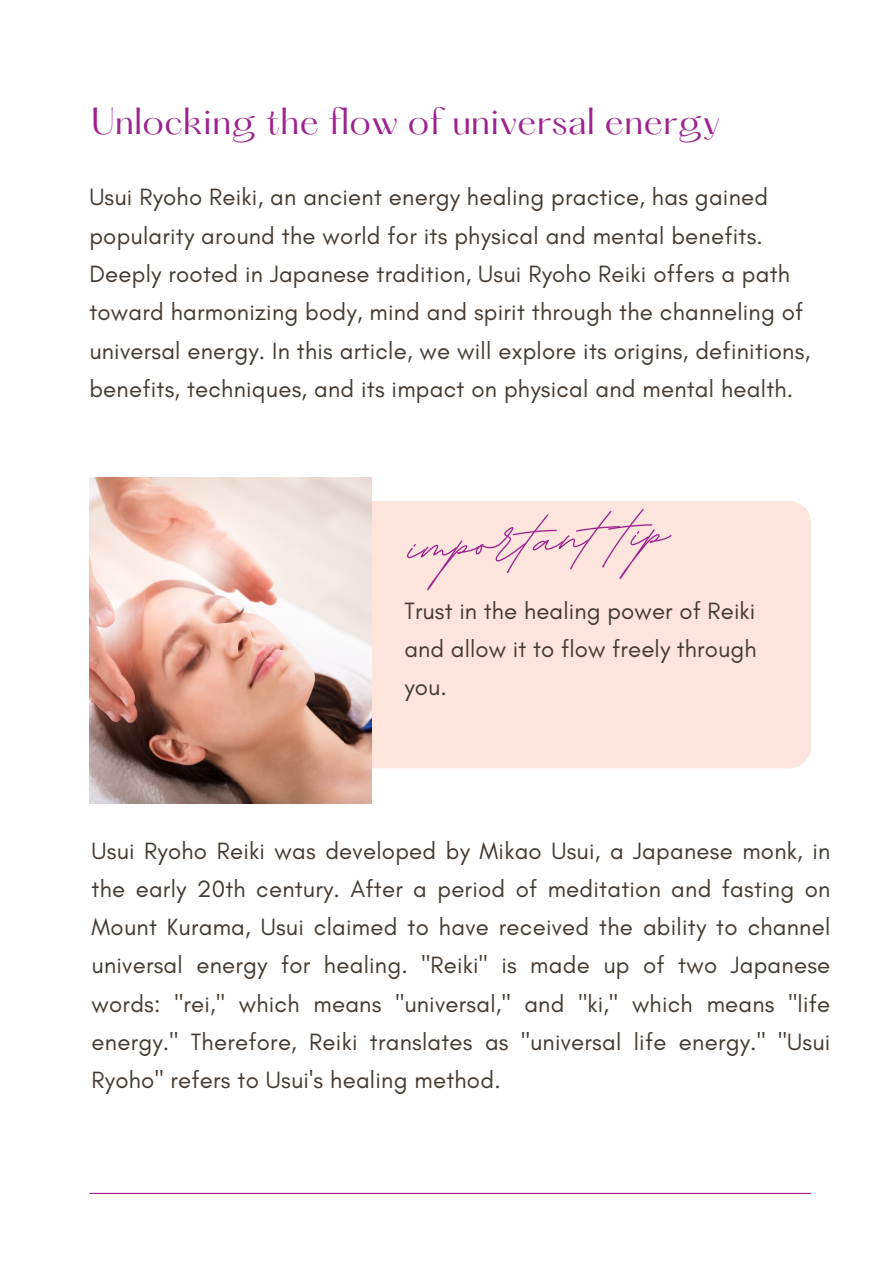
<style>
.page{position:relative;width:893px;height:1264px;background:#fff}
.page>*{position:absolute;margin:0;border:0;box-sizing:border-box;transform-origin:0 0}
.t1{font:700 82.5px "BD Script";color:#9d218e}
.t2{font:33px "Hatton";letter-spacing:.01em;color:#9d218e}
.t3{font:24px/38.2px "Glacial Indifference";letter-spacing:.01em;color:#443a31;text-align:justify}
</style>
<div class="page">
<div style="left:145px;top:501px;width:665px;height:267px;background:#fde5dd;border-radius:22px"></div>
<hr style="left:89px;top:1192px;width:722px;height:1px;background:#9d218e">
<img style="left:89px;top:478px;width:283px;height:325px">
<p class="t2" style="left:92px;top:106px;width:630px">Unlocking the flow of universal energy</p>
<p class="t3" style="left:89px;top:178px;width:722px;text-align:left">Usui Ryoho Reiki, an ancient energy healing practice, has gained popularity around the world for its physical and mental benefits.<br>Deeply rooted in Japanese tradition, Usui Ryoho Reiki offers a path toward harmonizing body, mind and spirit through the channeling of universal energy. In this article, we will explore its origins, definitions, benefits, techniques, and its impact on physical and mental health.</p>
<p class="t1" style="left:405px;top:492px;width:262px;rotate:-3deg">important tip</p>
<p class="t3" style="left:404px;top:591px;width:354px">Trust in the healing power of Reiki and allow it to flow freely through you.</p>
<h1 class="t3" style="left:92px;top:831px;width:740px">Usui Ryoho Reiki was developed by Mikao Usui, a Japanese monk, in the early 20th century. After a period of meditation and fasting on Mount Kurama, Usui claimed to have received the ability to channel universal energy for healing. "Reiki" is made up of two Japanese words: "rei," which means "universal," and "ki," which means "life energy." Therefore, Reiki translates as "universal life energy." "Usui Ryoho" refers to Usui's healing method.</h1>
</div>
